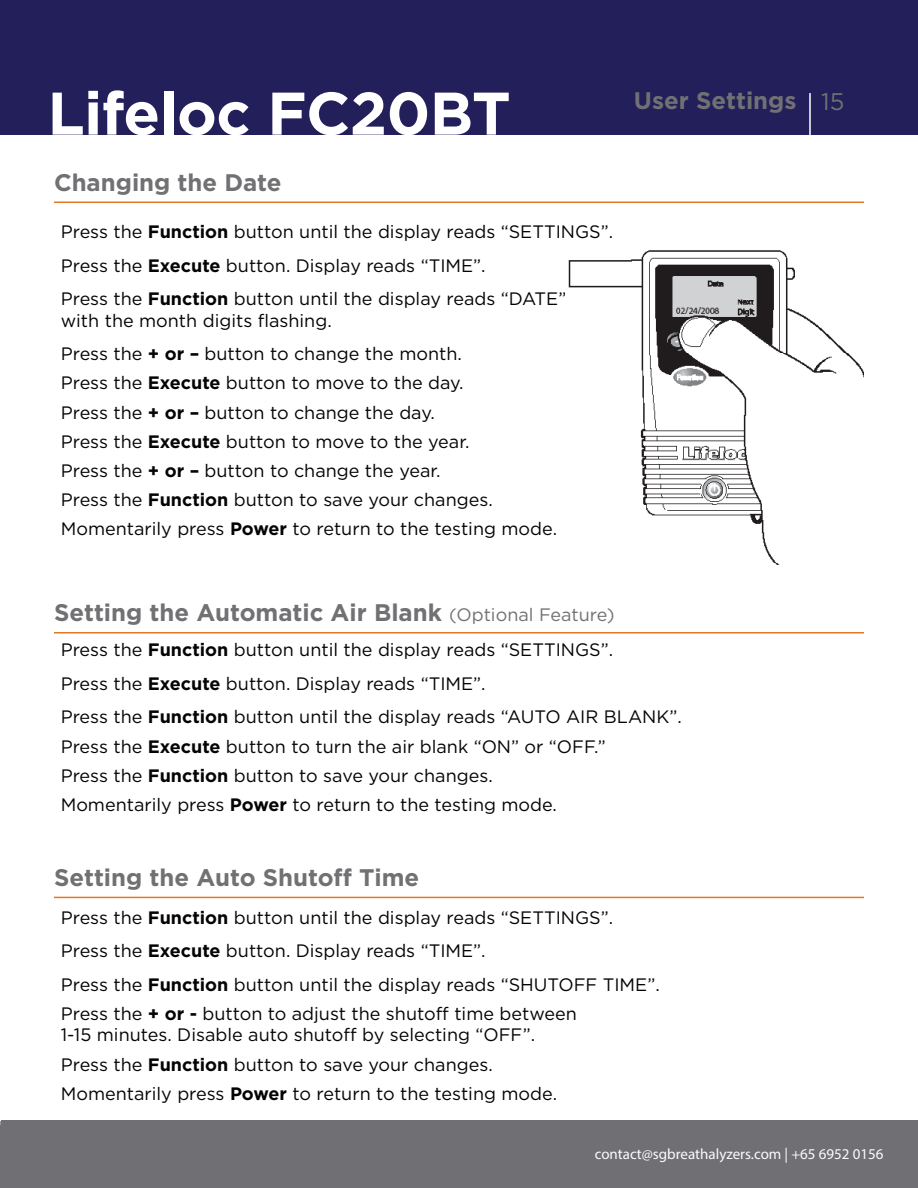
<style>
.page{position:relative;width:918px;height:1188px;background:#fff}
.page>*{position:absolute;margin:0;border:0;box-sizing:border-box;transform-origin:0 0}
.t1{font:700 60px "Gotham";letter-spacing:-.01em;color:#fff}
.t2{font:700 24px "Gotham";color:#717073}
.t3{font:24px "Gotham";color:#717073}
.t4{font:18px/29.1px "Gotham";color:#040503}
.t5{font:15px "Myriad Pro";color:#fafbfb}
.s1{font-weight:700}
.s2{font-weight:400;font-size:18px}
</style>
<div class="page">
<hr style="left:0;top:0;width:1px;height:134px;background:#231f5b">
<div style="left:1px;top:0;width:917px;height:134px;background:#231f5b"></div>
<hr style="left:0;top:1124px;width:1px;height:64px;background:#717073">
<hr style="left:809px;top:93px;width:2px;height:64px;background:#fff">
<hr style="left:54px;top:202px;width:810px;height:1px;background:#de7a26">
<img style="left:568px;top:250px;width:296px;height:314px">
<hr style="left:54px;top:632px;width:810px;height:2px;background:#de7a26">
<hr style="left:54px;top:897px;width:810px;height:1px;background:#de7a26">
<div style="left:1px;top:1121px;width:917px;height:67px;background:#706f74"></div>
<h1 class="t1" style="left:48px;top:77px;width:465px">Lifeloc FC20BT</h1>
<h2 class="t2" style="left:634px;top:86px;width:164px">User Settings</h2>
<h2 class="t2" style="left:54px;top:168px;width:229px">Changing the Date</h2>
<p class="t4" style="left:61px;top:215px;width:554px;line-height:33.5px">Press the <span class="s1">Function</span> button until the display reads “SETTINGS”.<br>Press the <span class="s1">Execute</span> button. Display reads “TIME”.<br>Press the <span class="s1">Function</span> button until the display reads “DATE”</p>
<p class="t4" style="left:61px;top:304px;width:403px;line-height:33.5px">with the month digits flashing.<br>Press the <span class="s1">+ or –</span> button to change the month.</p>
<p class="t4" style="left:61px;top:368px;width:498px">Press the <span class="s1">Execute</span> button to move to the day.<br>Press the <span class="s1">+ or –</span> button to change the day.<br>Press the <span class="s1">Execute</span> button to move to the year.<br>Press the <span class="s1">+ or –</span> button to change the year.<br>Press the <span class="s1">Function</span> button to save your changes.<br>Momentarily press <span class="s1">Power</span> to return to the testing mode.</p>
<h2 class="t2" style="left:54px;top:598px;width:562px">Setting the Automatic Air Blank <span class="s2">(Optional Feature)</span></h2>
<p class="t4" style="left:61px;top:633px;width:623px;line-height:33.5px">Press the <span class="s1">Function</span> button until the display reads “SETTINGS”.<br>Press the <span class="s1">Execute</span> button. Display reads “TIME”.<br>Press the <span class="s1">Function</span> button until the display reads “AUTO AIR BLANK”.</p>
<p class="t4" style="left:61px;top:731px;width:547px">Press the <span class="s1">Execute</span> button to turn the air blank “ON” or “OFF.”<br>Press the <span class="s1">Function</span> button to save your changes.<br>Momentarily press <span class="s1">Power</span> to return to the testing mode.</p>
<h2 class="t2" style="left:54px;top:863px;width:367px">Setting the Auto Shutoff Time</h2>
<p class="t4" style="left:61px;top:900px;width:601px;line-height:33.5px">Press the <span class="s1">Function</span> button until the display reads “SETTINGS”.<br>Press the <span class="s1">Execute</span> button. Display reads “TIME”.<br>Press the <span class="s1">Function</span> button until the display reads “SHUTOFF TIME”.</p>
<p class="t4" style="left:61px;top:1003px;width:518px;line-height:21.6px">Press the <span class="s1">+ or -</span> button to adjust the shutoff time between<br>1-15 minutes. Disable auto shutoff by selecting “OFF”.</p>
<p class="t4" style="left:61px;top:1050px;width:498px">Press the <span class="s1">Function</span> button to save your changes.<br>Momentarily press <span class="s1">Power</span> to return to the testing mode.</p>
<h2 class="t3" style="left:821px;top:87px;width:25px">15</h2>
<p class="t5" style="left:595px;top:1144px;width:290px">contact@sgbreathalyzers.com | +65 6952 0156</p>
</div>
